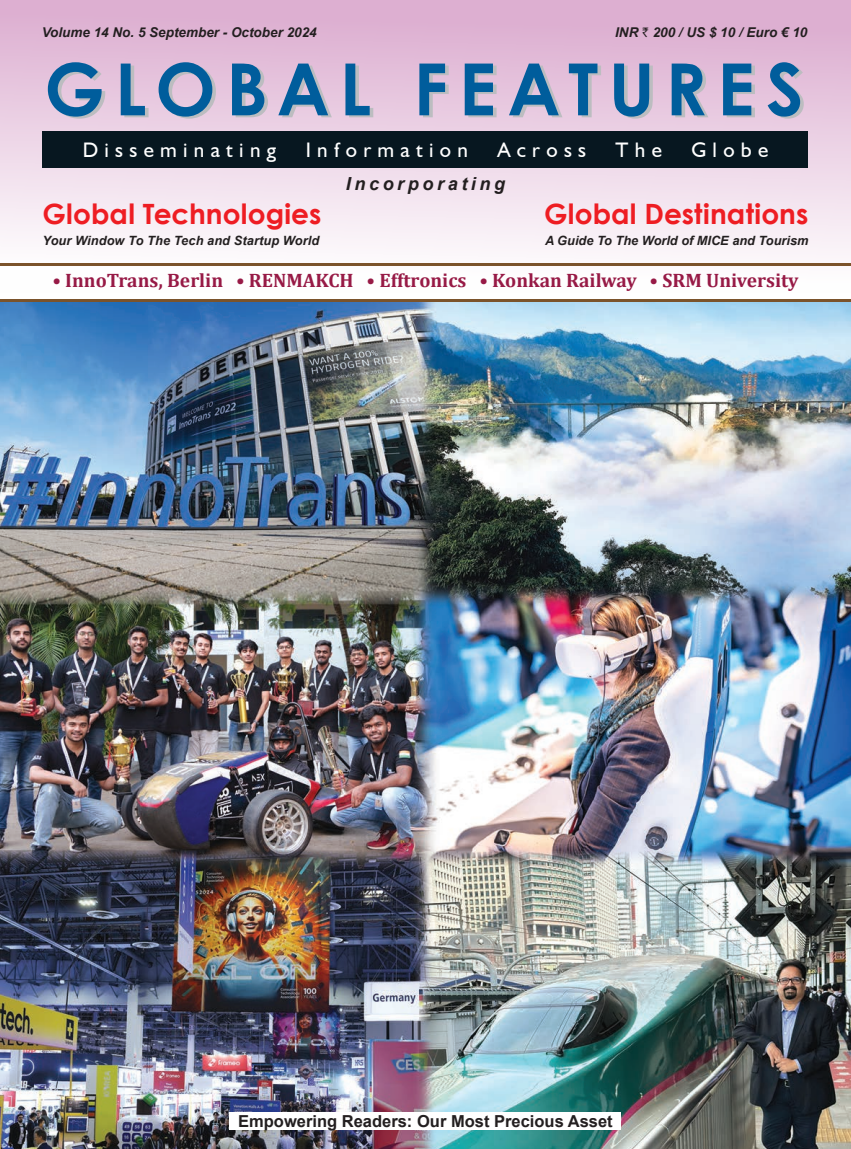
<style>
.page{position:relative;width:851px;height:1149px;background:#fff}
.page>*{position:absolute;margin:0;border:0;box-sizing:border-box;transform-origin:0 0}
.t1{font:700 72px "Century Gothic";letter-spacing:.145em;color:#005d9c}
.t2{font:700 27.9px "Century Gothic";letter-spacing:.005em;color:#ee1d23}
.t3{font:21px "Humanist 521 BT";letter-spacing:.3em;color:#fff}
.t4{font:700 19.5px "Cambria";color:#971a46}
.t5{font:italic 700 18px "Arial";letter-spacing:.2em;color:#231f20}
.t6{font:700 16.5px "Arial";color:#231f20}
.t7{font:italic 700 13.5px "Arial";color:#231f20}
.t8{font:italic 700 12.75px "Arial";color:#231f20}
.s1{font-family:"Rupee";font-weight:400;font-style:normal}
</style>
<div class="page">
<img style="left:0;top:301px;width:850px;height:847px">
<div style="left:230px;top:1111px;width:391px;height:18px;background:#fff"></div>
<div style="left:0;top:0;width:850px;height:292px;background:linear-gradient(to bottom,#daa9cd,#fff)"></div>
<div style="left:43px;top:131px;width:765px;height:36px;background:#071720"></div>
<hr style="left:0;top:299px;width:850px;height:2px;background:#7b532b">
<hr style="left:0;top:263px;width:850px;height:2px;background:#7b532b">
<p class="t7" style="left:42px;top:23px;width:276px">Volume 14 No. 5 September - October 2024</p>
<p class="t7" style="left:615px;top:23px;width:194px">INR <span class="s1">`</span> 200 / US $ 10 / Euro € 10</p>
<h1 class="t1" style="left:44px;top:34px;width:760px">GLOBAL FEATURES</h1>
<h3 class="t3" style="left:83px;top:137px;width:195px">Disseminating</h3>
<h3 class="t3" style="left:305px;top:137px;width:164px">Information</h3>
<h3 class="t3" style="left:497px;top:137px;width:90px">Across</h3>
<h3 class="t3" style="left:615px;top:137px;width:48px">The</h3>
<h3 class="t3" style="left:691px;top:137px;width:78px">Globe</h3>
<h2 class="t2" style="left:43px;top:193px;width:280px">Global Technologies</h2>
<h3 class="t5" style="left:346px;top:172px;width:161px">Incorporating</h3>
<h2 class="t2" style="left:544px;top:193px;width:266px">Global Destinations</h2>
<p class="t8" style="left:43px;top:232px;width:278px">Your Window To The Tech and Startup World</p>
<p class="t8" style="left:545px;top:232px;width:265px">A Guide To The World of MICE and Tourism</p>
<h3 class="t4" style="left:52px;top:266px;width:747px">• InnoTrans, Berlin • RENMAKCH • Efftronics • Konkan Railway • SRM University</h3>
<p class="t6" style="left:238px;top:1109px;width:376px">Empowering Readers: Our Most Precious Asset</p>
</div>
